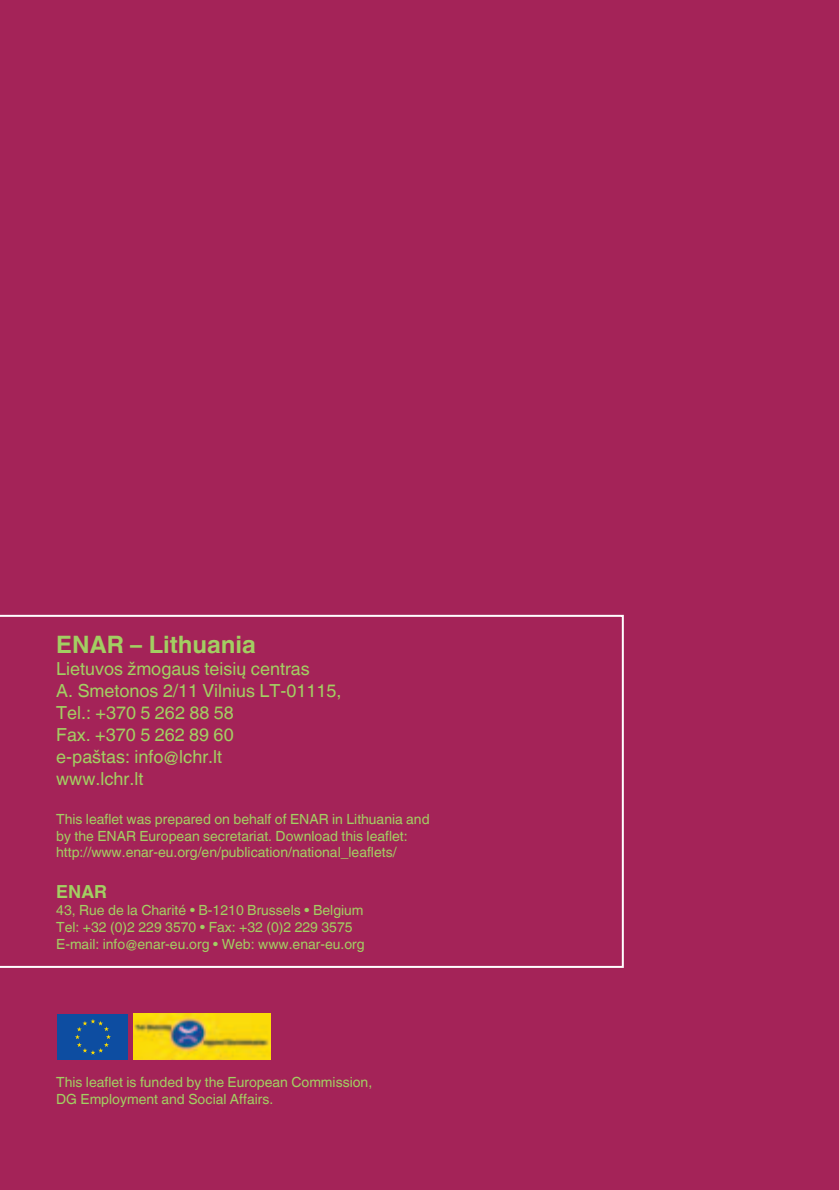
<style>
.page{position:relative;width:839px;height:1190px;background:#fff}
.page>*{position:absolute;margin:0;border:0;box-sizing:border-box;transform-origin:0 0}
.adres_vet{font:700 24px "Helvetica Linotype";color:#a2cf62}
.adres{font:18px "Helvetica Linotype";color:#a2cf62}
.adres_vet-2{font:700 18px "Helvetica Linotype";color:#a2cf62}
.adres-2{font:14px/16.8px "Helvetica Linotype";color:#a2cf62}
</style>
<div class="page">
<div style="left:0;top:0;width:838px;height:1190px;background:#a42358"></div>
<svg style="left:0;top:615px;width:623px;height:353px"></svg>
<img style="left:133px;top:1013px;width:138px;height:46px">
<div style="left:58px;top:1013px;width:70px;height:46px;background:#0d4da1"></div>
<svg style="left:75px;top:1019px;width:36px;height:35px"></svg>
<p class="adres_vet" style="left:56px;top:631px;width:201px">ENAR – Lithuania</p>
<p class="adres" style="left:56px;top:658px;width:255px">Lietuvos žmogaus teisių centras</p>
<p class="adres" style="left:56px;top:680px;width:286px">A. Smetonos 2/11 Vilnius LT-01115,</p>
<p class="adres" style="left:56px;top:702px;width:179px">Tel.: +370 5 262 88 58</p>
<p class="adres" style="left:56px;top:724px;width:179px">Fax. +370 5 262 89 60</p>
<p class="adres" style="left:56px;top:746px;width:167px">e-paštas: info@lchr.lt</p>
<p class="adres" style="left:56px;top:768px;width:89px">www.lchr.lt</p>
<p class="adres-2" style="left:56px;top:810px;width:375px">This leaflet was prepared on behalf of ENAR in Lithuania and by the ENAR European secretariat. Download this leaflet: http://www.enar-eu.org/en/publication/national_leaflets/</p>
<p class="adres_vet-2" style="left:56px;top:881px;width:52px">ENAR</p>
<p class="adres-2" style="left:56px;top:901px;width:309px">43, Rue de la Charité • B-1210 Brussels • Belgium</p>
<p class="adres-2" style="left:56px;top:918px;width:298px">Tel: +32 (0)2 229 3570 • Fax: +32 (0)2 229 3575</p>
<p class="adres-2" style="left:56px;top:935px;width:309px">E-mail: info@enar-eu.org • Web: www.enar-eu.org</p>
<p class="adres-2" style="left:56px;top:1073px;width:317px">This leaflet is funded by the European Commission,<br>DG Employment and Social Affairs.</p>
</div>
